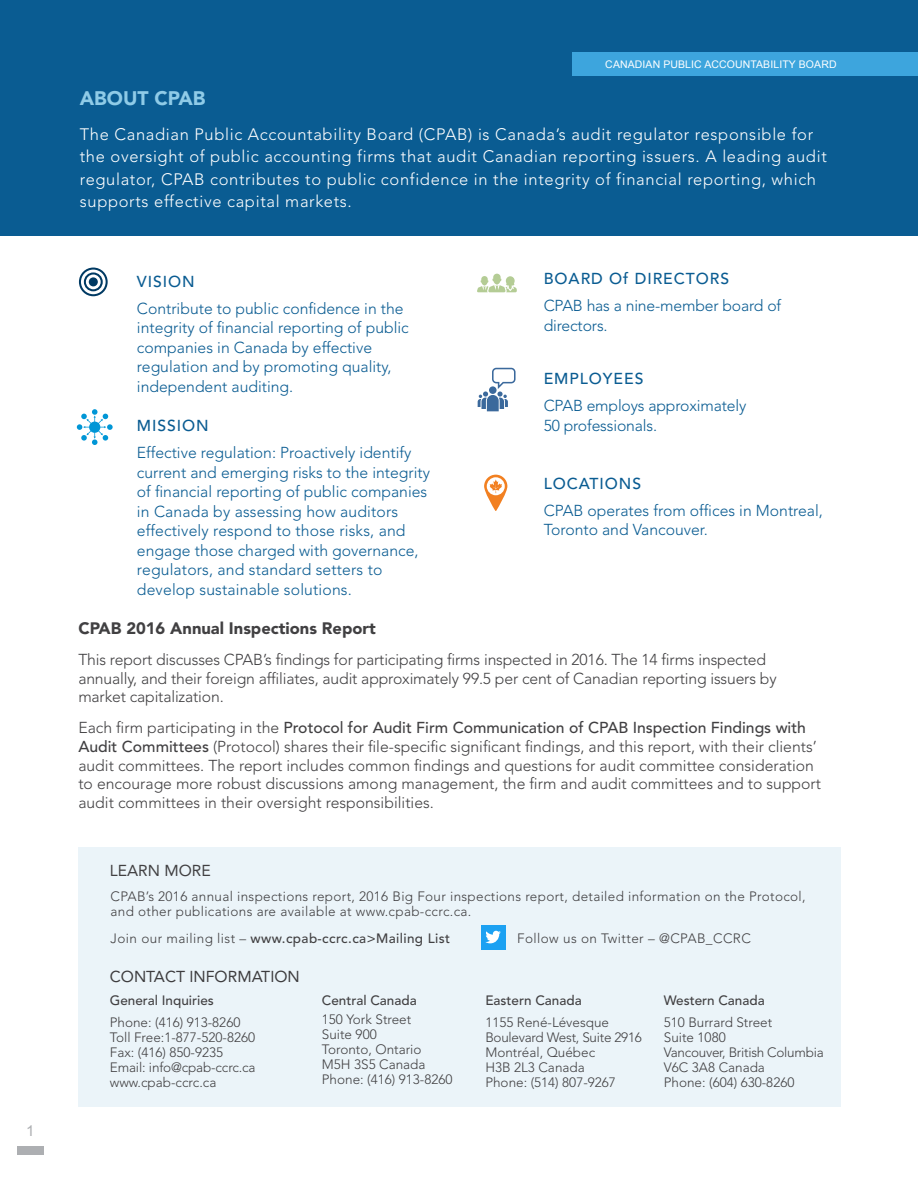
<style>
.page{position:relative;width:918px;height:1188px;background:#fff}
.page>*{position:absolute;margin:0;border:0;box-sizing:border-box;transform-origin:0 0}
.t1{font:900 19.5px "Avenir";color:#8fcbe7}
.t2{font:300 16.5px/22.5px "Avenir";letter-spacing:.04em;color:#fff}
.t3{font:900 16.5px "Avenir";color:#414042}
.t4{font:300 15.75px/18.8px "Avenir";color:#414042}
.t5{font:300 15.75px/19.5px "Avenir";color:#0a5c92}
.t6{font:500 15.75px "Avenir";letter-spacing:.06em;color:#0a5c92}
.t7{font:15.75px "Avenir";color:#3d3c3e}
.t8{font:15.75px "Avenir";color:#414042}
.t9{font:15px "Arial";color:#adafb2}
.t10{font:300 13.5px/15px "Avenir";color:#414042}
.t11{font:300 13.5px/15px "Avenir";letter-spacing:.025em;color:#414042}
.t12{font:500 13.5px "Avenir";color:#414042}
.t13{font:500 13.5px "Avenir";letter-spacing:.03em;color:#414042}
.t14{font:300 13.5px "Avenir";letter-spacing:.03em;color:#414042}
.t15{font:10.5px "Arial";letter-spacing:.01em;color:#fff}
.s1{font-weight:500}
.s2{font-weight:300}
</style>
<div class="page">
<div style="left:78px;top:848px;width:763px;height:259px;background:#ebf4f9"></div>
<div style="left:0;top:0;width:918px;height:236px;background:#0a5c92"></div>
<svg style="left:77px;top:409px;width:36px;height:36px"></svg>
<div style="left:84px;top:272px;width:19px;height:19px;border:2px solid #003a63;border-radius:50%"></div>
<div style="left:79px;top:268px;width:29px;height:28px;border:2px solid #003a63;border-radius:50%"></div>
<div style="left:89px;top:277px;width:9px;height:9px;background:#003a63;border-radius:50%"></div>
<svg style="left:477px;top:274px;width:40px;height:18px"></svg>
<svg style="left:478px;top:368px;width:38px;height:43px"></svg>
<svg style="left:484px;top:475px;width:23px;height:36px"></svg>
<div style="left:17px;top:1146px;width:26px;height:9px;background:#adafb2"></div>
<div style="left:572px;top:53px;width:346px;height:23px;background:#3da5dd"></div>
<div style="left:481px;top:925px;width:24px;height:24px;background:#1ca1f2"></div>
<svg style="left:485px;top:931px;width:16px;height:12px"></svg>
<p class="t9" style="left:26px;top:1121px;width:10px">1</p>
<p class="t15" style="left:605px;top:58px;width:233px">CANADIAN PUBLIC ACCOUNTABILITY BOARD</p>
<p class="t1" style="left:80px;top:86px;width:127px">ABOUT CPAB</p>
<p class="t2" style="left:80px;top:123px;width:749px">The Canadian Public Accountability Board (CPAB) is Canada’s audit regulator responsible for the oversight of public accounting firms that audit Canadian reporting issuers. A leading audit regulator, CPAB contributes to public confidence in the integrity of financial reporting, which supports effective capital markets.</p>
<p class="t6" style="left:137px;top:272px;width:59px">VISION</p>
<p class="t5" style="left:137px;top:298px;width:273px">Contribute to public confidence in the integrity of financial reporting of public companies in Canada by effective regulation and by promoting quality, independent auditing.</p>
<p class="t6" style="left:137px;top:417px;width:73px">MISSION</p>
<p class="t5" style="left:137px;top:443px;width:295px">Effective regulation: Proactively identify current and emerging risks to the integrity of financial reporting of public companies in Canada by assessing how auditors effectively respond to those risks, and engage those charged with governance, regulators, and standard setters to develop sustainable solutions.</p>
<p class="t6" style="left:544px;top:270px;width:187px">BOARD Of DIRECTORS</p>
<p class="t5" style="left:544px;top:296px;width:239px">CPAB has a nine-member board of directors.</p>
<p class="t6" style="left:544px;top:370px;width:101px">EMPLOYEES</p>
<p class="t5" style="left:544px;top:396px;width:204px">CPAB employs approximately<br>50 professionals.</p>
<p class="t6" style="left:544px;top:474px;width:99px">LOCATIONS</p>
<p class="t5" style="left:544px;top:500px;width:281px">CPAB operates from offices in Montreal,<br>Toronto and Vancouver.</p>
<p class="t3" style="left:78px;top:619px;width:299px">CPAB 2016 Annual Inspections Report</p>
<p class="t4" style="left:78px;top:650px;width:700px">This report discusses CPAB’s findings for participating firms inspected in 2016. The 14 firms inspected annually, and their foreign affiliates, audit approximately 99.5 per cent of Canadian reporting issuers by market capitalization.</p>
<p class="t4" style="left:78px;top:718px;width:744px">Each firm participating in the <span class="s1">Protocol for Audit Firm Communication of CPAB Inspection Findings with Audit Committees</span> (Protocol) shares their file-specific significant findings, and this report, with their clients’ audit committees. The report includes common findings and questions for audit committee consideration to encourage more robust discussions among management, the firm and audit committees and to support audit committees in their oversight responsibilities.</p>
<p class="t8" style="left:110px;top:862px;width:102px">LEARN MORE</p>
<p class="t11" style="left:111px;top:889px;width:697px">CPAB’s 2016 annual inspections report, 2016 Big Four inspections report, detailed information on the Protocol, and other publications are available at www.cpab-ccrc.ca.</p>
<p class="t13" style="left:111px;top:930px;width:341px"><span class="s2">Join our mailing list –</span> www.cpab-ccrc.ca&gt;Mailing List</p>
<p class="t14" style="left:517px;top:930px;width:235px">Follow us on Twitter – @CPAB_CCRC</p>
<p class="t7" style="left:110px;top:967px;width:191px">CONTACT INFORMATION</p>
<p class="t12" style="left:110px;top:992px;width:106px">General Inquiries</p>
<p class="t10" style="left:110px;top:1015px;width:147px">Phone: (416) 913-8260<br>Toll Free:1-877-520-8260<br>Fax: (416) 850-9235<br>Email: info@cpab-ccrc.ca www.cpab-ccrc.ca</p>
<p class="t12" style="left:322px;top:992px;width:96px">Central Canada</p>
<p class="t10" style="left:322px;top:1012px;width:132px">150 York Street<br>Suite 900<br>Toronto, Ontario<br>M5H 3S5 Canada<br>Phone: (416) 913-8260</p>
<p class="t12" style="left:485px;top:992px;width:98px">Eastern Canada</p>
<p class="t10" style="left:485px;top:1015px;width:158px">1155 René-Lévesque<br>Boulevard West, Suite 2916<br>Montréal, Québec<br>H3B 2L3 Canada<br>Phone: (514) 807-9267</p>
<p class="t12" style="left:664px;top:992px;width:102px">Western Canada</p>
<p class="t10" style="left:664px;top:1015px;width:161px">510 Burrard Street<br>Suite 1080<br>Vancouver, British Columbia<br>V6C 3A8 Canada<br>Phone: (604) 630-8260</p>
</div>
